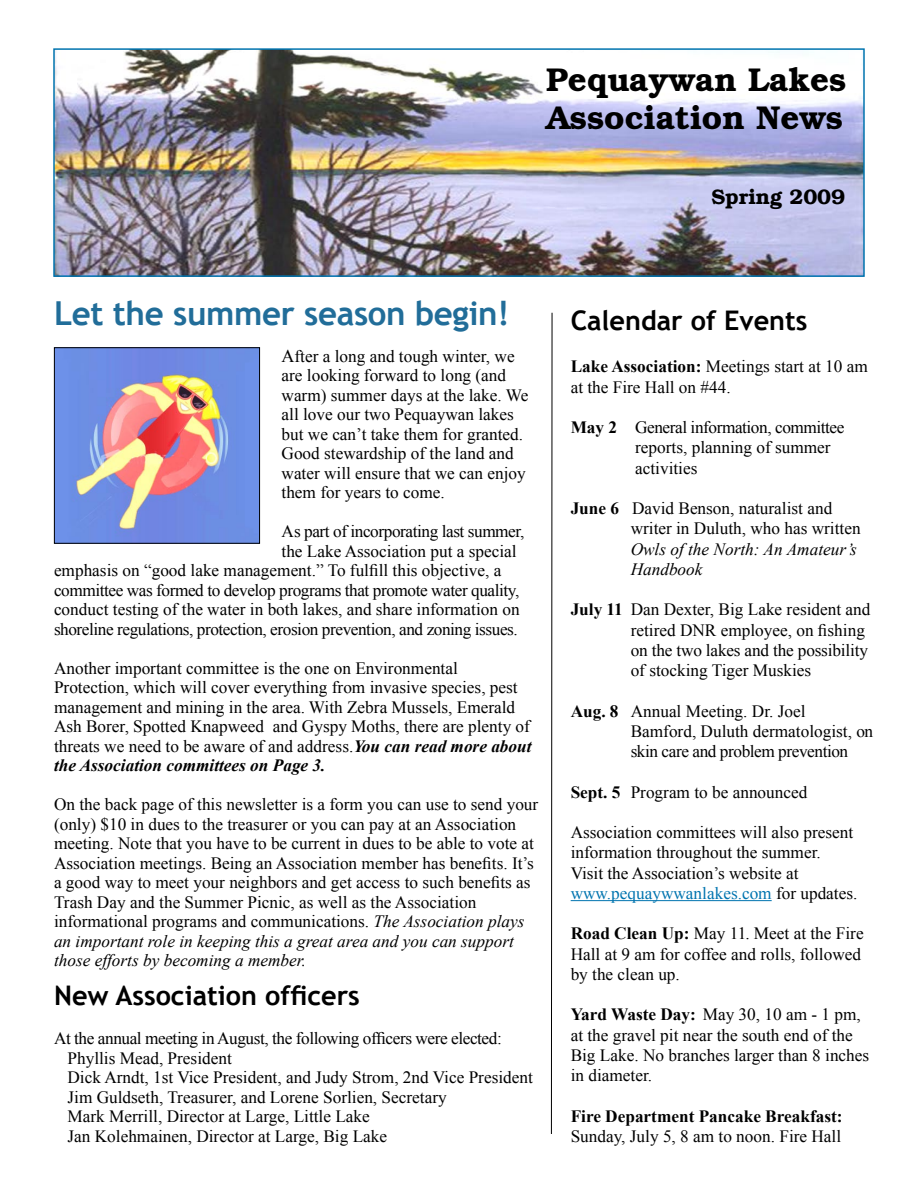
<style>
.page{position:relative;width:918px;height:1188px;background:#fff}
.page>*{position:absolute;margin:0;border:0;box-sizing:border-box;transform-origin:0 0}
.t1{font:600 33px/37.5px "Bookman";color:#000}
.t2{font:700 33px "Trebuchet MS";letter-spacing:-.01em;color:#216d99}
.t3{font:700 27px "Trebuchet MS";color:#000}
.t4{font:600 21px "Bookman";color:#000}
.t5{font:17.25px/19.5px "Times New Roman";color:#000}
.t6{font:17.25px "Times New Roman";letter-spacing:-.025em;color:#000}
.t7{font:italic 17.25px/20.2px "Times New Roman";color:#000}
.t8{font:700 17.25px "Times New Roman";color:#000}
.s1{font-size:18px}
.s2{font-weight:700;font-style:italic}
.s3{font-style:italic}
.s4{font-weight:700}
.s5{color:#0074af}
</style>
<div class="page">
<img style="left:56px;top:51px;width:806px;height:223px">
<div style="left:53px;top:48px;width:812px;height:229px;border:2px solid #0074af"></div>
<hr style="left:571px;top:900px;width:201px;height:1px;background:#0074af">
<svg style="left:551px;top:312px;width:2px;height:822px;background:#7f7f7f"></svg>
<img style="left:56px;top:349px;width:202px;height:193px">
<div style="left:54px;top:347px;width:206px;height:197px;border:1px solid #000"></div>
<h1 class="t1" style="left:546px;top:61px;width:302px">Pequaywan Lakes<br>Association News</h1>
<p class="t4" style="left:711px;top:184px;width:135px">Spring 2009</p>
<h1 class="t2" style="left:54px;top:293px;width:457px">Let the summer season begin!</h1>
<p class="t5" style="left:282px;top:346px;width:248px"><span class="s1">A</span>fter a long and tough winter, we are looking forward to long (and warm) summer days at the lake. We all love our two Pequaywan lakes but we can’t take them for granted.<br>Good stewardship of the land and water will ensure that we can enjoy them for years to come.</p>
<p class="t6" style="left:282px;top:521px;width:244px">As part of incorporating last summer,</p>
<p class="t5" style="left:282px;top:541px;width:237px">the Lake Association put a special</p>
<p class="t5" style="left:54px;top:560px;width:449px">emphasis on “good lake management.” To fulfill this objective, a</p>
<p class="t6" style="left:54px;top:580px;width:467px">committee was formed to develop programs that promote water quality,</p>
<p class="t5" style="left:54px;top:599px;width:467px">conduct testing of the water in both lakes, and share information on</p>
<p class="t6" style="left:54px;top:619px;width:465px">shoreline regulations, protection, erosion prevention, and zoning issues.</p>
<p class="t5" style="left:54px;top:658px;width:479px">Another important committee is the one on Environmental Protection, which will cover everything from invasive species, pest management and mining in the area. With Zebra Mussels, Emerald Ash Borer, Spotted Knapweed and Gyspy Moths, there are plenty of threats we need to be aware of and address.<span class="s2">You can read more about the Association committees on Page 3.</span></p>
<p class="t5" style="left:54px;top:794px;width:486px">On the back page of this newsletter is a form you can use to send your (only) $10 in dues to the treasurer or you can pay at an Association meeting. Note that you have to be current in dues to be able to vote at Association meetings. Being an Association member has benefits. It’s a good way to meet your neighbors and get access to such benefits as Trash Day and the Summer Picnic, as well as the Association informational programs and communications. <span class="s3">The Association plays an important role in keeping this a great area and you can support those efforts by becoming a member.</span></p>
<h2 class="t3" style="left:54px;top:979px;width:307px">New Association officers</h2>
<p class="t5" style="left:68px;top:1028px;width:467px;text-indent:-14px">At the annual meeting in August, the following officers were elected:<br>Phyllis Mead, President<br>Dick Arndt, 1st Vice President, and Judy Strom, 2nd Vice President Jim Guldseth, Treasurer, and Lorene Sorlien, Secretary<br>Mark Merrill, Director at Large, Little Lake<br>Jan Kolehmainen, Director at Large, Big Lake</p>
<h2 class="t3" style="left:571px;top:304px;width:238px">Calendar of Events</h2>
<p class="t5" style="left:571px;top:356px;width:299px;line-height:20.2px"><span class="s4">Lake Association:</span> Meetings start at 10 am at the Fire Hall on #44.</p>
<p class="t5" style="left:635px;top:417px;width:211px;line-height:20.2px;text-indent:-65px"><span class="s4">May 2</span> General information, committee reports, planning of summer activities</p>
<p class="t5" style="left:631px;top:498px;width:231px;line-height:20.2px;text-indent:-60px"><span class="s4">June 6</span> David Benson, naturalist and writer in Duluth, who has written</p>
<p class="t7" style="left:631px;top:538px;width:228px">Owls of the North: An Amateur’s<br>Handbook</p>
<p class="t5" style="left:631px;top:599px;width:241px;line-height:20.2px;text-indent:-60px"><span class="s4">July 11</span> Dan Dexter, Big Lake resident and retired DNR employee, on fishing on the two lakes and the possibility of stocking Tiger Muskies</p>
<p class="t5" style="left:631px;top:700px;width:244px;line-height:20.2px;text-indent:-60px"><span class="s4">Aug. 8</span> Annual Meeting. Dr. Joel<br>Bamford, Duluth dermatologist, on skin care and problem prevention</p>
<p class="t5" style="left:571px;top:782px;width:238px"><span class="s4">Sept. 5</span> Program to be announced</p>
<p class="t5" style="left:571px;top:822px;width:288px;line-height:20.2px">Association committees will also present information throughout the summer.<br>Visit the Association’s website at <span class="s5">www.pequaywwanlakes.com</span> for updates.</p>
<p class="t5" style="left:571px;top:923px;width:295px;line-height:20.2px"><span class="s4">Road Clean Up:</span> May 11. Meet at the Fire<br>Hall at 9 am for coffee and rolls, followed by the clean up.</p>
<p class="t5" style="left:571px;top:1004px;width:300px;line-height:20.2px"><span class="s4">Yard Waste Day:</span> May 30, 10 am - 1 pm, at the gravel pit near the south end of the<br>Big Lake. No branches larger than 8 inches in diameter.</p>
<p class="t8" style="left:571px;top:1106px;width:273px">Fire Department Pancake Breakfast:</p>
<p class="t5" style="left:571px;top:1126px;width:272px">Sunday, July 5, 8 am to noon. Fire Hall</p>
</div>
